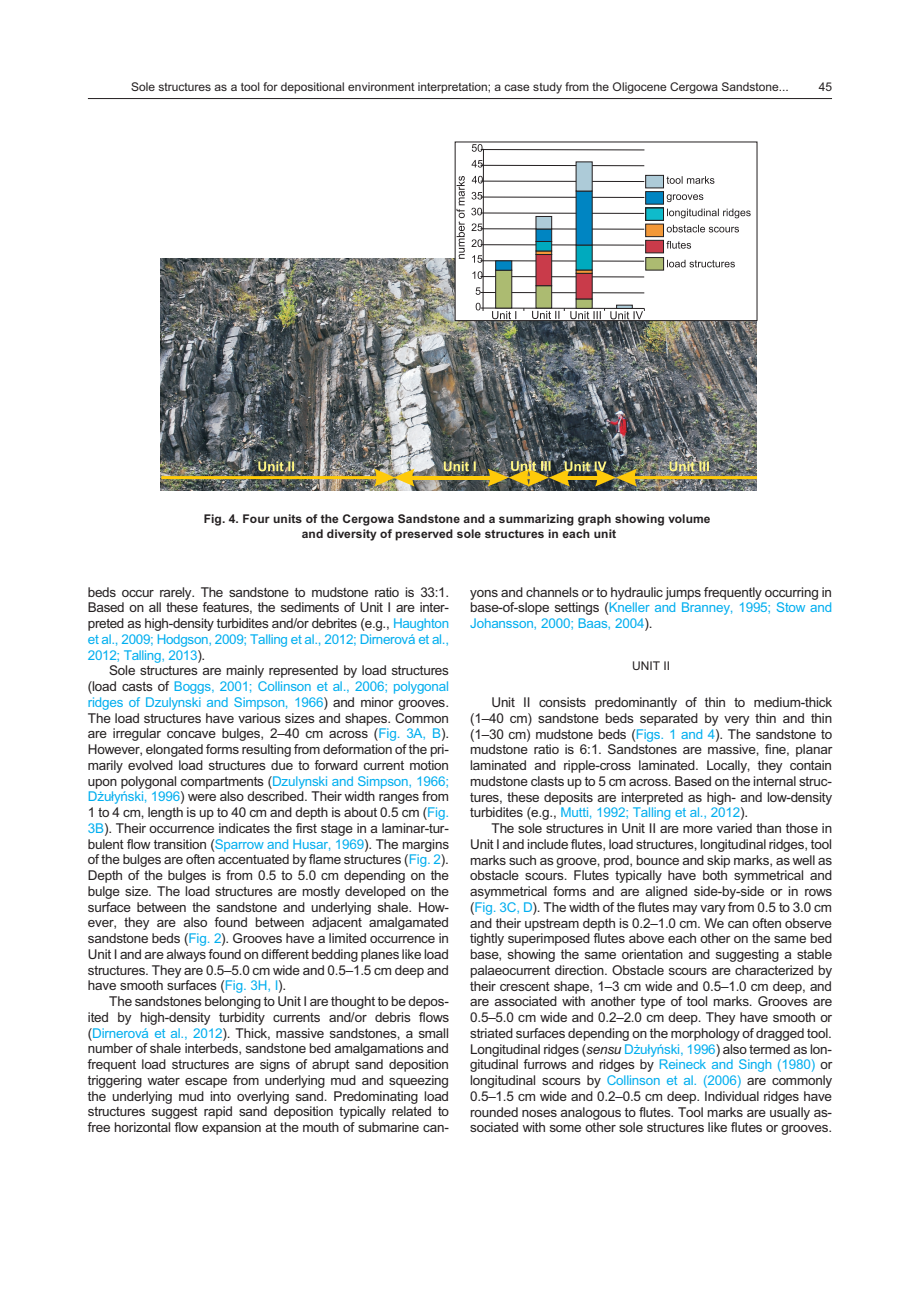
<style>
.page{position:relative;width:921px;height:1290px;background:#fff}
.page>*{position:absolute;margin:0;border:0;box-sizing:border-box;transform-origin:0 0}
.t1{font:13.5px/15.8px "Arial";letter-spacing:-.015em;color:#231f20;text-align:justify}
.t2{font:700 12px/14.4px "Arial";letter-spacing:.01em;color:#231f20;text-align:center}
.t3{font:12px "Arial";color:#231f20}
.s1{color:#00aeef}
.s2{font-style:italic}
</style>
<div class="page">
<hr style="left:88px;top:98px;width:744px;height:1px;background:#231f20">
<img style="left:161px;top:258px;width:596px;height:233px">
<hr style="left:161px;top:476px;width:224px;height:3px;background:#feca0a">
<hr style="left:404px;top:476px;width:94px;height:3px;background:#feca0a">
<svg style="left:374px;top:469px;width:41px;height:18px"></svg>
<hr style="left:627px;top:476px;width:130px;height:3px;background:#feca0a">
<svg style="left:258px;top:461px;width:36px;height:10px"></svg>
<svg style="left:444px;top:461px;width:32px;height:10px"></svg>
<img style="left:488px;top:461px;width:149px;height:26px">
<svg style="left:670px;top:461px;width:39px;height:10px"></svg>
<svg style="left:455px;top:142px;width:302px;height:179px"></svg>
<svg style="left:456px;top:176px;width:9px;height:83px"></svg>
<hr style="left:483px;top:149px;width:1px;height:162px;background:#231f20">
<hr style="left:481px;top:308px;width:163px;height:1px;background:#231f20">
<hr style="left:481px;top:292px;width:163px;height:1px;background:#231f20">
<hr style="left:480px;top:276px;width:164px;height:1px;background:#231f20">
<hr style="left:480px;top:260px;width:164px;height:2px;background:#231f20">
<hr style="left:481px;top:244px;width:163px;height:2px;background:#231f20">
<hr style="left:481px;top:228px;width:163px;height:2px;background:#231f20">
<hr style="left:481px;top:213px;width:163px;height:1px;background:#231f20">
<hr style="left:481px;top:197px;width:163px;height:1px;background:#231f20">
<hr style="left:481px;top:181px;width:163px;height:1px;background:#231f20">
<hr style="left:481px;top:165px;width:163px;height:1px;background:#231f20">
<svg style="left:492px;top:260px;width:24px;height:59px"></svg>
<svg style="left:476px;top:303px;width:5px;height:7px"></svg>
<svg style="left:476px;top:287px;width:5px;height:8px"></svg>
<svg style="left:473px;top:271px;width:10px;height:8px"></svg>
<svg style="left:472px;top:255px;width:10px;height:8px"></svg>
<svg style="left:472px;top:239px;width:10px;height:8px"></svg>
<svg style="left:472px;top:223px;width:10px;height:8px"></svg>
<svg style="left:471px;top:208px;width:11px;height:7px"></svg>
<svg style="left:472px;top:192px;width:10px;height:8px"></svg>
<svg style="left:472px;top:176px;width:11px;height:8px"></svg>
<svg style="left:472px;top:160px;width:11px;height:8px"></svg>
<svg style="left:532px;top:161px;width:219px;height:158px"></svg>
<hr style="left:481px;top:149px;width:163px;height:1px;background:#231f20">
<svg style="left:472px;top:144px;width:11px;height:8px"></svg>
<p class="t3" style="left:131px;top:83px;width:659px">Sole structures as a tool for depositional environment interpretation; a case study from the Oligocene Cergowa Sandstone...</p>
<p class="t3" style="left:819px;top:83px;width:15px">45</p>
<p class="t2" style="left:204px;top:513px;width:508px">Fig. 4. Four units of the Cergowa Sand stone and a sum ma riz ing graph showing vol ume and di ver sity of pre served sole struc tures in each unit</p>
<p class="t1" style="left:88px;top:585px;width:363px">beds oc cur rarely. The sand stone to mudstone ra tio is 33:1.<br>Based on all these fea tures, the sed i ments of Unit I are in ter - preted as high-den sity turbidites and/or debrites (e.g., <span class="s1">Haughton et al., 2009; Hodgson, 2009; Talling et al., 2012; Dirnerová et al., 2012; Talling, 2013</span>).</p>
<p class="t1" style="left:88px;top:664px;width:363px;text-indent:21px">Sole struc tures are mainly rep re sented by load struc tures (load casts of <span class="s1">Boggs, 2001; Collinson et al., 2006; po lyg o nal ridges of Dzulynski and Simpson, 1966</span>) and mi nor grooves.<br>The load structures have var i ous sizes and shapes. Common are ir reg u lar con cave bulges, 2–40 cm across (<span class="s1">Fig. 3A, B</span>).<br>However, elon gated forms re sult ing from de for ma tion of the pri - mar ily evolved load struc tures due to for ward cur rent mo tion upon po lyg o nal com part ments (<span class="s1">Dzulynski and Simpson, 1966; D¿u³yñski, 1996</span>) were also de scribed. Their width ranges from 1 to 4 cm, length is up to 40 cm and depth is about 0.5 cm (<span class="s1">Fig.<br>3B</span>). Their oc cur rence in di cates the first stage in a lami nar-tur&shy;bu lent flow tran si tion (<span class="s1">Spar row and Husar, 1969</span>). The mar gins of the bulges are of ten ac cen tu ated by flame struc tures (<span class="s1">Fig. 2</span>).<br>Depth of the bulges is from 0.5 to 5.0 cm de pend ing on the bulge size. The load structures are mostly de vel oped on the sur face be tween the sand stone and un der ly ing shale. How - ever, they are also found be tween ad ja cent amal gam ated sand stone beds (<span class="s1">Fig. 2</span>). Grooves have a lim ited oc cur rence in Unit I and are al ways found on dif fer ent bed ding planes like load structures. They are 0.5–5.0 cm wide and 0.5–1.5 cm deep and have smooth sur faces (<span class="s1">Fig. 3H, I</span>).</p>
<p class="t1" style="left:88px;top:995px;width:363px;text-indent:21px">The sand stones be long ing to Unit I are thought to be de pos - ited by high-den sity tur bid ity cur rents and/or de bris flows (<span class="s1">Dirnerová et al., 2012</span>). Thick, mas sive sand stones, a small num ber of shale interbeds, sand stone bed amalgamations and fre quent load struc tures are signs of abrupt sand de po si tion trig ger ing wa ter es cape from un der ly ing mud and squeez ing the un der ly ing mud into over ly ing sand. Pre dom i nat ing load struc tures sug gest rapid sand de po si tion typ i cally re lated to free hor i zon tal flow expan sion at the mouth of sub ma rine can -</p>
<p class="t1" style="left:470px;top:585px;width:364px">yons and chan nels or to hy drau lic jumps fre quently oc cur ring in base-of-slope set tings (<span class="s1">Kneller and Branney, 1995; Stow and Johansson, 2000; Baas, 2004</span>).</p>
<p class="t3" style="left:632px;top:661px;width:39px">UNIT II</p>
<p class="t1" style="left:470px;top:696px;width:364px;text-indent:21px">Unit II con sists pre dom i nantly of thin to me dium-thick (1–40 cm) sand stone beds sep a rated by very thin and thin (1–30 cm) mudstone beds (<span class="s1">Figs. 1 and 4</span>). The sand stone to mudstone ra tio is 6:1. Sand stones are mas sive, fine, pla nar lam i nated and rip ple-cross lam i nated. Lo cally, they con tain mudstone clasts up to 5 cm across. Based on the in ter nal struc&shy;tures, these de pos its are in ter preted as high- and low-den sity turbidites (e.g., <span class="s1">Mutti, 1992; Talling et al., 2012</span>).</p>
<p class="t1" style="left:470px;top:822px;width:364px;text-indent:21px">The sole struc tures in Unit II are more var ied than those in Unit I and in clude flutes, load struc tures, lon gi tu di nal ridges, tool marks such as groove, prod, bounce and skip marks, as well as ob sta cle scours. Flutes typ i cally have both sym met ri cal and asym met ri cal forms and are aligned side-by-side or in rows (<span class="s1">Fig. 3C, D</span>). The width of the flutes may vary from 0.5 to 3.0 cm and their up stream depth is 0.2–1.0 cm. We can often ob serve tightly su per im posed flutes above each other on the same bed base, show ing the same ori en ta tion and sug gest ing a sta ble palaeocurrent di rec tion. Ob sta cle scours are char ac ter ized by their cres cent shape, 1–3 cm wide and 0.5–1.0 cm deep, and are as so ci ated with an other type of tool marks. Grooves are 0.5–5.0 cm wide and 0.2–2.0 cm deep. They have smooth or stri ated sur faces de pend ing on the morphol ogy of dragged tool.<br>Lon gi tu di nal ridges (<span class="s2">sensu</span> <span class="s1">D¿u³yñski, 1996</span>) also termed as lon - gi tu di nal fur rows and ridges by <span class="s1">Reineck and Singh (1980)</span> or lon gi tu di nal scours by <span class="s1">Collinson et al. (2006)</span> are com monly 0.5–1.5 cm wide and 0.2–0.5 cm deep. In di vid ual ridges have rounded noses anal o gous to flutes. Tool marks are usu ally as - so ci ated with some other sole struc tures like flutes or grooves.</p>
</div>
